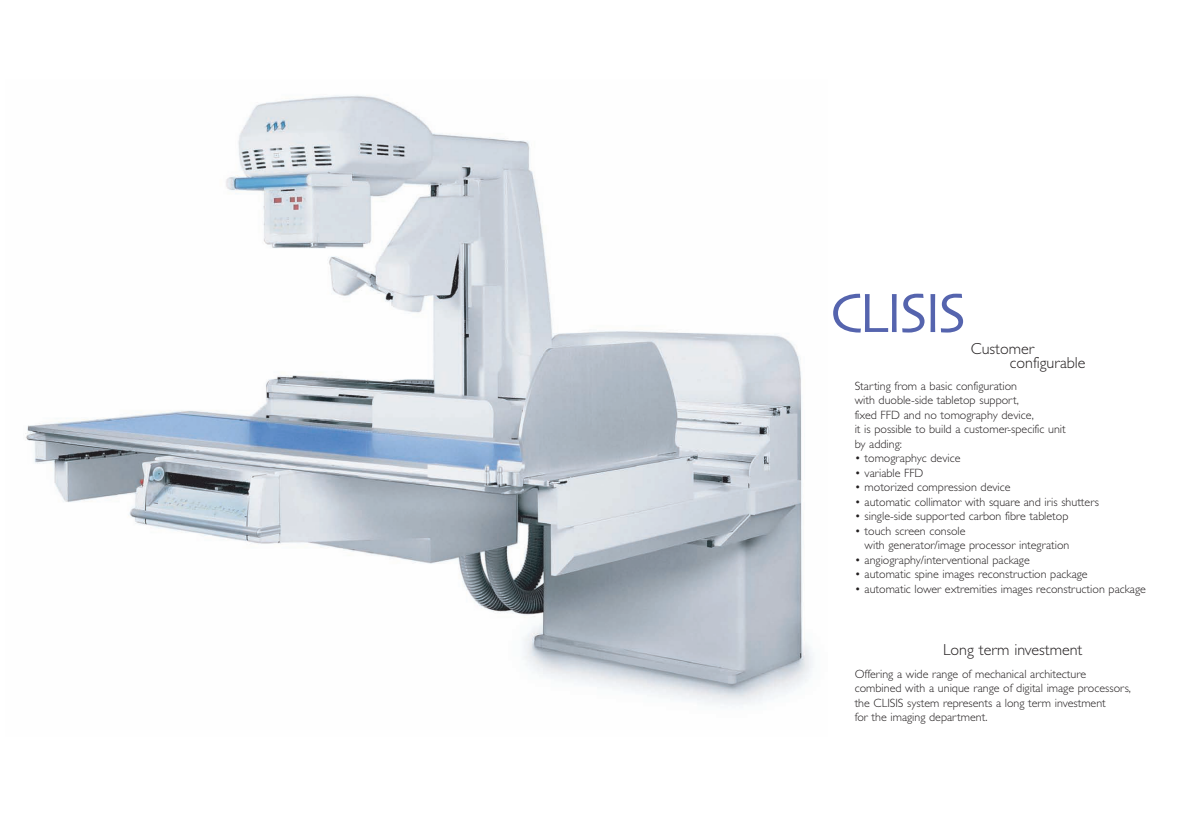
<style>
.page{position:relative;width:1191px;height:837px;background:#fff}
.page>*{position:absolute;margin:0;border:0;box-sizing:border-box;transform-origin:0 0}
.t1{font:58px "Skia";letter-spacing:-.075em;color:#5564ae}
.t2{font:300 16px/14.9px "Gill Sans";color:#231f20}
.t3{font:300 12px/14.5px "Gill Sans";color:#231f20}
</style>
<div class="page">
<svg style="left:25px;top:95px;width:788px;height:611px"></svg>
<h1 class="t1" style="left:829px;top:290px;width:139px">CLISIS</h1>
<h2 class="t2" style="left:1010px;top:342px;width:77px;text-indent:-39px">Customer configurable</h2>
<p class="t3" style="left:854px;top:379px;width:213px">Starting from a basic configuration<br>with duoble-side tabletop support,<br>fixed FFD and no tomography device,<br>it is possible to build a customer-specific unit by adding:</p>
<p class="t3" style="left:854px;top:452px;width:107px">• tomographyc device</p>
<p class="t3" style="left:854px;top:466px;width:70px">• variable FFD</p>
<p class="t3" style="left:854px;top:481px;width:157px">• motorized compression device</p>
<p class="t3" style="left:854px;top:495px;width:246px">• automatic collimator with square and iris shutters</p>
<p class="t3" style="left:854px;top:510px;width:215px">• single-side supported carbon fibre tabletop</p>
<p class="t3" style="left:864px;top:524px;width:206px;text-indent:-10px">• touch screen console<br>with generator/image processor integration</p>
<p class="t3" style="left:854px;top:553px;width:177px">• angiography/interventional package</p>
<p class="t3" style="left:854px;top:568px;width:234px">• automatic spine images reconstruction package</p>
<p class="t3" style="left:854px;top:582px;width:293px">• automatic lower extremities images reconstruction package</p>
<h2 class="t2" style="left:943px;top:644px;width:141px">Long term investment</h2>
<p class="t3" style="left:854px;top:667px;width:278px">Offering a wide range of mechanical architecture combined with a unique range of digital image processors, the CLISIS system represents a long term investment<br>for the imaging department.</p>
</div>
